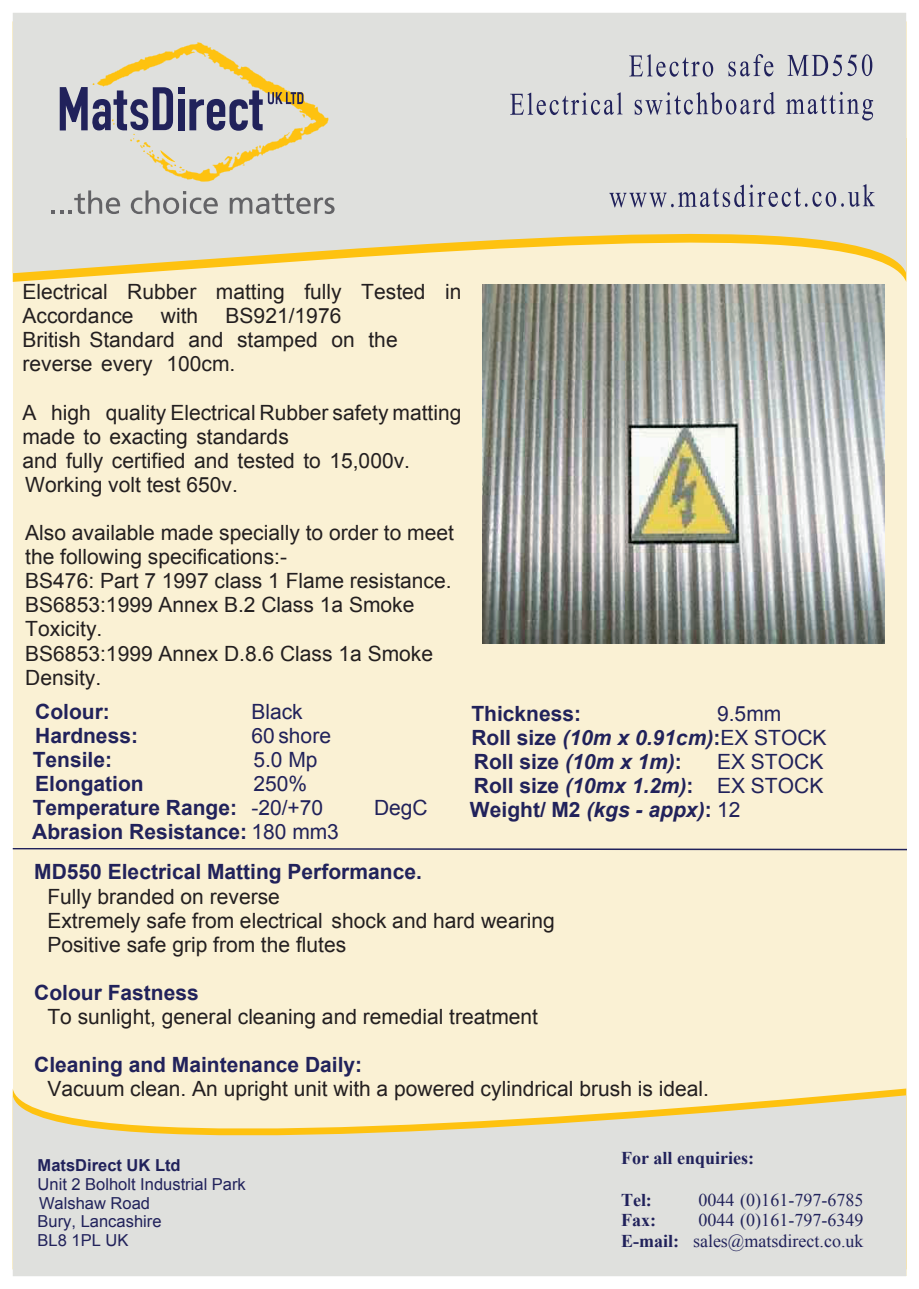
<style>
.page{position:relative;width:919px;height:1289px;background:#fff}
.page>*{position:absolute;margin:0;border:0;box-sizing:border-box;transform-origin:0 0}
.t1{font:21px/24.2px "Arial";color:#231f20}
.t2{font:700 21px/24.2px "Arial";color:#21225b}
.t3{font:italic 700 21px/24.2px "Arial";color:#21225b}
.t4{font:21px "Arial";color:#21225b}
.t5{font:18px/20.7px "Times New Roman";color:#21225b;text-align:right}
.t6{font:700 18px "Times New Roman";color:#21225b}
.t7{font:16.5px/18.9px "Arial";color:#21225b}
.t8{font:700 16.5px "Arial";color:#21225b}
.s1{font-weight:400}
.s2{font-weight:400;font-style:normal}
.s3{font-style:normal}
.s4{font-weight:700}
</style>
<div class="page">
<div style="left:13px;top:139px;width:893px;height:1137px;background:#faf1d4"></div>
<svg style="left:13px;top:13px;width:893px;height:260px;background:#e2e0d3"></svg>
<svg style="left:52px;top:190px;width:68px;height:24px;background:#c2c2c1"></svg>
<svg style="left:131px;top:190px;width:87px;height:24px;background:#bcbdbb"></svg>
<svg style="left:230px;top:193px;width:104px;height:21px;background:#b5b6b5"></svg>
<svg style="left:60px;top:42px;width:269px;height:140px;background:#ccc7b9"></svg>
<svg style="left:629px;top:54px;width:84px;height:23px;background:#b8b9c2"></svg>
<svg style="left:728px;top:54px;width:45px;height:23px"></svg>
<svg style="left:787px;top:54px;width:85px;height:22px;background:#adaebb"></svg>
<svg style="left:510px;top:92px;width:112px;height:23px;background:#b7b8c2"></svg>
<svg style="left:634px;top:92px;width:141px;height:23px;background:#b6b7c1"></svg>
<svg style="left:785px;top:92px;width:88px;height:28px;background:#bbbcc4"></svg>
<img style="left:482px;top:284px;width:402px;height:359px">
<svg style="left:13px;top:1095px;width:893px;height:181px;background:#e3e0d4"></svg>
<svg style="left:13px;top:848px;width:893px;height:2px;background:#5c5b7c"></svg>
<svg style="left:609px;top:184px;width:265px;height:23px;background:#bcbdc5"></svg>
<p class="t1" style="left:22px;top:281px;width:440px">Electrical Rubber matting fully Tested in<br>Accordance</p>
<p class="t1" style="left:22px;top:306px;width:377px;text-indent:203px">BS921/1976<br>British Standard and stamped on the reverse every 100cm.</p>
<p class="t1" style="left:22px;top:402px;width:440px">A high quality Electrical Rubber safety matting made to exacting standards<br>and fully certified and tested to 15,000v.<br>Working volt test 650v.</p>
<p class="t1" style="left:25px;top:522px;width:430px">Also available made specially to order to meet the following specifications:-<br>BS476: Part 7 1997 class 1 Flame resistance.<br>BS6853:1999 Annex B.2 Class 1a Smoke<br>Toxicity.<br>BS6853:1999 Annex D.8.6 Class 1a Smoke<br>Density.</p>
<p class="t1" style="left:161px;top:306px;width:39px">with</p>
<p class="t2" style="left:35px;top:701px;width:76px">Colour:</p>
<p class="t4" style="left:251px;top:703px;width:53px">Black</p>
<p class="t2" style="left:35px;top:725px;width:104px">Hardness:</p>
<p class="t4" style="left:251px;top:727px;width:81px">60 shore</p>
<p class="t2" style="left:33px;top:749px;width:81px">Tensile:</p>
<p class="t4" style="left:253px;top:751px;width:66px">5.0 Mp</p>
<p class="t2" style="left:35px;top:773px;width:110px">Elongation</p>
<p class="t2" style="left:33px;top:773px;width:292px;text-indent:221px"><span class="s1">250%<br></span>Temperature Range: <span class="s1">-20/+70</span></p>
<p class="t2" style="left:32px;top:821px;width:308px">Abrasion Resistance: <span class="s1">180 mm3</span></p>
<p class="t4" style="left:374px;top:799px;width:55px">DegC</p>
<p class="t3" style="left:471px;top:703px;width:356px;text-indent:246px"><span class="s2">9.5mm<br></span><span class="s3">Roll size</span> (10m x 0.91cm)<span class="s3">:</span><span class="s2">EX STOCK<br></span><span class="s3">Roll size</span> (10m x 1m)<span class="s3">:</span></p>
<p class="t2" style="left:471px;top:703px;width:111px">Thickness:</p>
<p class="t3" style="left:470px;top:751px;width:355px;text-align:justify;text-indent:247px"><span class="s2">EX STOCK </span><span class="s3">Roll size</span> (10mx 1.2m)<span class="s3">:</span> <span class="s2">EX STOCK </span><span class="s3">Weight/ M2</span> (kgs - appx)<span class="s3">:</span> <span class="s2">12</span></p>
<p class="t2" style="left:34px;top:861px;width:389px">MD550 Electrical Matting Performance.</p>
<p class="t1" style="left:47px;top:886px;width:509px">Fully branded on reverse<br>Extremely safe from electrical shock and hard wearing<br>Positive safe grip from the flutes</p>
<p class="t2" style="left:34px;top:982px;width:166px">Colour Fastness</p>
<p class="t1" style="left:47px;top:1006px;width:492px">To sunlight, general cleaning and remedial treatment</p>
<p class="t2" style="left:34px;top:1054px;width:329px">Cleaning and Maintenance Daily:</p>
<p class="t1" style="left:47px;top:1078px;width:663px">Vacuum clean. An upright unit with a powered cylindrical brush is ideal.</p>
<p class="t8" style="left:38px;top:1158px;width:144px">MatsDirect UK Ltd</p>
<p class="t7" style="left:38px;top:1175px;width:210px">Unit 2 Bolholt Industrial Park<br>Walshaw Road<br>Bury, Lancashire<br>BL8 1PL UK</p>
<p class="t6" style="left:621px;top:1151px;width:135px">For all enquiries:</p>
<p class="t6" style="left:621px;top:1193px;width:32px">Tel:</p>
<p class="t5" style="left:698px;top:1190px;width:167px">0044 (0)161-797-6785</p>
<p class="t6" style="left:621px;top:1213px;width:37px">Fax:</p>
<p class="t5" style="left:621px;top:1211px;width:244px">0044 (0)161-797-6349<br><span class="s4">E-mail:</span> sales@matsdirect.co.uk</p>
</div>
